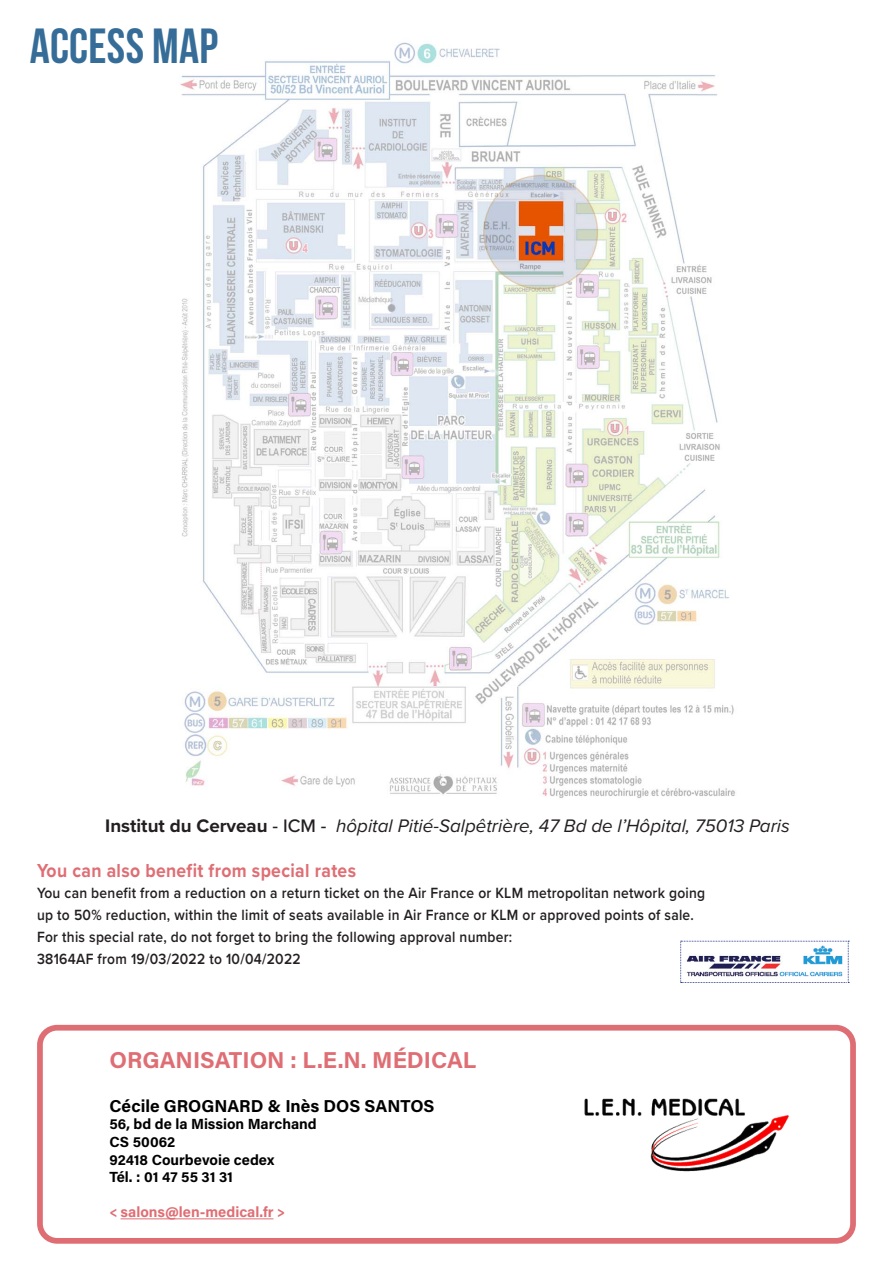
<style>
.page{position:relative;width:893px;height:1263px;background:#fff}
.page>*{position:absolute;margin:0;border:0;box-sizing:border-box;transform-origin:0 0}
.t1{font:49.35px "Bebas Neue";letter-spacing:.005em;color:#366d98}
.t2{font:700 22.95px "Acumin Pro";color:#df6e74}
.t3{font:700 19.5px "Proxima Nova";letter-spacing:.02em;color:#df6e74;scale:.9 1}
.t4{font:italic 18.75px "Proxima Nova";color:#231f20}
.t5{font:700 17.25px "Acumin Pro";color:#000}
.t6{font:600 15.3px "Proxima Nova";letter-spacing:.02em;color:#231f20;scale:.9 1}
.t7{font:700 14.7px "Acumin Pro";color:#000}
.t8{font:700 14.7px "Acumin Pro";color:#df6e74}
.s1{font-weight:700;font-style:normal}
.s2{font-weight:500;font-style:normal}
.s3{font-size:14.4px}
</style>
<div class="page">
<svg style="left:680px;top:941px;width:169px;height:42px"></svg>
<img style="left:180px;top:42px;width:555px;height:756px">
<hr style="left:121px;top:1218px;width:152px;height:1px;background:#df6e74">
<img style="left:584px;top:1098px;width:205px;height:74px">
<div style="left:37px;top:1025px;width:819px;height:219px;border:6px solid #df6e74;border-radius:17px"></div>
<p class="t1" style="left:30px;top:18px;width:190px">ACCESS MAP</p>
<p class="t4" style="left:105px;top:812px;width:686px"><span class="s1">Institut du Cerveau</span> <span class="s2">- ICM -</span> hôpital Pitié-Salpêtrière, 47 Bd de l’Hôpital, 75013 Paris</p>
<p class="t3" style="left:37px;top:855px;width:356px">You can also benefit from special rates</p>
<p class="t6" style="left:37px;top:882px;width:744px">You can benefit from a reduction on a return ticket on the Air France or KLM metropolitan network going</p>
<p class="t6" style="left:37px;top:904px;width:731px">up to 50% reduction, within the limit of seats available in Air France or KLM or approved points of sale.</p>
<p class="t6" style="left:37px;top:925px;width:529px">For this special rate, do not forget to bring the following approval number:</p>
<p class="t6" style="left:37px;top:947px;width:294px">38164AF from 19/03/2022 to 10/04/2022</p>
<p class="t2" style="left:109px;top:1044px;width:368px">ORGANISATION : L.E.N. MÉDICAL</p>
<p class="t5" style="left:109px;top:1093px;width:327px">Cécile GROGNARD &amp; Inès DOS SANTOS</p>
<p class="t7" style="left:109px;top:1114px;width:209px">56, bd de la Mission Marchand</p>
<p class="t7" style="left:109px;top:1131px;width:67px">CS 50062</p>
<p class="t7" style="left:109px;top:1149px;width:166px">92418 Courbevoie cedex</p>
<p class="t7" style="left:109px;top:1167px;width:125px">Tél. : 01 47 55 31 31</p>
<p class="t8" style="left:109px;top:1202px;width:177px"><span class="s3">&lt;</span> salons@len-medical.fr <span class="s3">&gt;</span></p>
</div>
